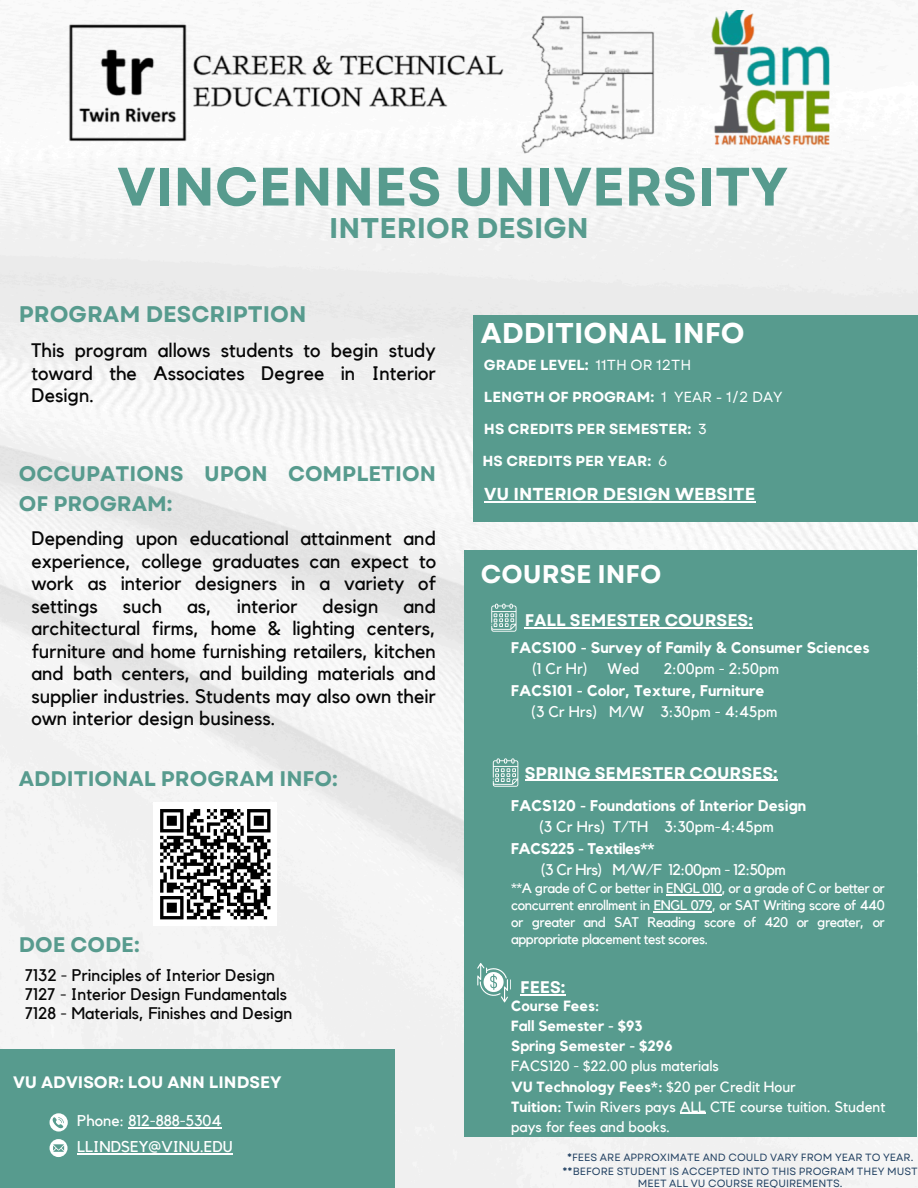
<style>
.page{position:relative;width:918px;height:1188px;background:#fff}
.page>*{position:absolute;margin:0;border:0;box-sizing:border-box;transform-origin:0 0}
.t1{font:700 54px "Garet";color:#579b8e}
.t2{font:700 28.65px "Garet";color:#fff}
.t3{font:700 28.5px "Garet";color:#579b8e}
.t4{font:700 25.5px "Garet";color:#fff}
.t5{font:700 22.65px "Garet";color:#579b8e}
.t6{font:700 21.15px/29.2px "Garet";color:#579b8e}
.t7{font:19.5px/22.5px "Kollektif";color:#060606;text-align:justify}
.t8{font:700 17.25px "Garet";color:#fff}
.t9{font:16.8px "Kollektif";color:#060606}
.t10{font:700 16.8px "Garet";color:#fff}
.t11{font:700 16.65px "Garet";color:#fff}
.t12{font:15.6px "Kollektif";color:#fff}
.t13{font:700 15.45px "Kollektif";color:#fff}
.t14{font:15.45px "Kollektif";color:#fff}
.t15{font:15.45px "Kollektif";letter-spacing:-.03em;color:#fff}
.t16{font:700 15.45px "Kollektif";letter-spacing:-.03em;color:#fff}
.t17{font:14.7px/20.1px "Kollektif";color:#fff}
.t18{font:700 14.7px "Kollektif";color:#fff}
.t19{font:700 14.55px "Garet";color:#fff}
.t20{font:13.95px/16.8px "Kollektif";letter-spacing:-.03em;color:#fff;text-align:justify}
.t21{font:10.5px/12.3px "Garet";color:#224162;text-align:center}
.s1{font-weight:400}
.s2{font-weight:700}
</style>
<div class="page">
<img style="left:0;top:10px;width:918px;height:1178px">
<div style="left:464px;top:550px;width:452px;height:586px;background:#579b8e"></div>
<div style="left:0;top:1049px;width:395px;height:139px;background:#579b8e"></div>
<svg style="left:477px;top:963px;width:34px;height:39px"></svg>
<svg style="left:50px;top:1113px;width:18px;height:18px"></svg>
<svg style="left:50px;top:1139px;width:18px;height:18px"></svg>
<svg style="left:491px;top:604px;width:25px;height:28px"></svg>
<svg style="left:493px;top:758px;width:25px;height:29px"></svg>
<img style="left:50px;top:11px;width:833px;height:152px">
<div style="left:474px;top:316px;width:444px;height:206px;background:#579b8e"></div>
<hr style="left:525px;top:627px;width:228px;height:1px;background:#fff">
<hr style="left:666px;top:894px;width:56px;height:1px;background:#fff">
<hr style="left:654px;top:911px;width:58px;height:1px;background:#fff">
<hr style="left:520px;top:994px;width:45px;height:1px;background:#fff">
<svg style="left:680px;top:1113px;width:26px;height:1px"></svg>
<hr style="left:128px;top:1127px;width:94px;height:2px;background:#fff">
<hr style="left:77px;top:1153px;width:156px;height:1px;background:#fff">
<hr style="left:525px;top:780px;width:253px;height:1px;background:#fff">
<hr style="left:484px;top:501px;width:271px;height:1px;background:#fff">
<div style="left:153px;top:802px;width:124px;height:124px;background:#fff"></div>
<svg style="left:160px;top:809px;width:111px;height:111px"></svg>
<p class="t1" style="left:117px;top:148px;width:672px">VINCENNES UNIVERSITY</p>
<p class="t3" style="left:329px;top:208px;width:261px">INTERIOR DESIGN</p>
<h4 class="t5" style="left:19px;top:298px;width:289px">PROGRAM DESCRIPTION</h4>
<h1 class="t7" style="left:31px;top:340px;width:406px">This program allows students to begin study toward the Associates Degree in Interior Design.</h1>
<p class="t6" style="left:19px;top:459px;width:419px">OCCUPATIONS UPON COMPLETION<br>OF PROGRAM:</p>
<h6 class="t7" style="left:31px;top:528px;width:406px">Depending upon educational attainment and experience, college graduates can expect to work as interior designers in a variety of settings</h6>
<h6 class="t7" style="left:31px;top:595px;width:406px;text-indent:372px">and architectural firms, home &amp; lighting centers, furniture and home furnishing retailers, kitchen and bath centers, and building materials and supplier industries. Students may also own their own interior design business.</h6>
<h6 class="t7" style="left:123px;top:595px;width:41px">such</h6>
<h6 class="t7" style="left:187px;top:595px;width:26px">as,</h6>
<h6 class="t7" style="left:237px;top:595px;width:62px">interior</h6>
<h6 class="t7" style="left:323px;top:595px;width:58px">design</h6>
<p class="t6" style="left:19px;top:765px;width:320px">ADDITIONAL PROGRAM INFO:</p>
<p class="t6" style="left:19px;top:930px;width:122px">DOE CODE:</p>
<p class="t9" style="left:25px;top:967px;width:252px">7132 - Principles of Interior Design</p>
<p class="t9" style="left:25px;top:986px;width:263px">7127 - Interior Design Fundamentals</p>
<p class="t9" style="left:25px;top:1005px;width:269px">7128 - Materials, Finishes and Design</p>
<p class="t11" style="left:13px;top:1071px;width:270px">VU ADVISOR: LOU ANN LINDSEY</p>
<p class="t12" style="left:77px;top:1114px;width:146px">Phone: 812-888-5304</p>
<h6 class="t12" style="left:77px;top:1140px;width:157px">LLINDSEY@VINU.EDU</h6>
<p class="t2" style="left:481px;top:313px;width:265px">ADDITIONAL INFO</p>
<p class="t19" style="left:484px;top:355px;width:209px">GRADE LEVEL: <span class="s1">11TH OR 12TH</span></p>
<p class="t19" style="left:484px;top:386px;width:300px">LENGTH OF PROGRAM: <span class="s1">1 YEAR - 1/2 DAY</span></p>
<p class="t19" style="left:484px;top:418px;width:225px">HS CREDITS PER SEMESTER: <span class="s1">3</span></p>
<h6 class="t19" style="left:483px;top:450px;width:186px">HS CREDITS PER YEAR: <span class="s1">6</span></h6>
<p class="t8" style="left:484px;top:482px;width:273px">VU INTERIOR DESIGN WEBSITE</p>
<h5 class="t4" style="left:481px;top:555px;width:182px">COURSE INFO</h5>
<h4 class="t10" style="left:525px;top:608px;width:230px">FALL SEMESTER COURSES:</h4>
<h5 class="t13" style="left:511px;top:641px;width:360px">FACS100 - Survey of Family &amp; Consumer Sciences</h5>
<h4 class="t14" style="left:532px;top:662px;width:57px">(1 Cr Hr)</h4>
<h4 class="t14" style="left:608px;top:662px;width:33px">Wed</h4>
<h4 class="t14" style="left:664px;top:662px;width:117px">2:00pm - 2:50pm</h4>
<p class="t13" style="left:511px;top:683px;width:255px">FACS101 - Color, Texture, Furniture</p>
<h4 class="t14" style="left:532px;top:705px;width:247px">(3 Cr Hrs) M/W 3:30pm - 4:45pm</h4>
<h6 class="t10" style="left:525px;top:761px;width:254px">SPRING SEMESTER COURSES:</h6>
<p class="t13" style="left:511px;top:798px;width:296px">FACS120 - Foundations of Interior Design</p>
<p class="t14" style="left:540px;top:820px;width:236px">(3 Cr Hrs) T/TH 3:30pm-4:45pm</p>
<p class="t16" style="left:511px;top:841px;width:145px">FACS225 - Textiles**</p>
<p class="t15" style="left:541px;top:862px;width:246px">(3 Cr Hrs) M/W/F 12:00pm - 12:50pm</p>
<p class="t20" style="left:511px;top:880px;width:375px">**A grade of C or better in ENGL 010, or a grade of C or better or concurrent enrollment in ENGL 079, or SAT Writing score of 440 or greater and SAT Reading score of 420 or greater, or appropriate placement test scores.</p>
<p class="t10" style="left:520px;top:975px;width:47px">FEES:</p>
<p class="t18" style="left:511px;top:999px;width:90px">Course Fees:</p>
<h6 class="t18" style="left:511px;top:1019px;width:133px">Fall Semester - $93</h6>
<h2 class="t18" style="left:511px;top:1039px;width:163px">Spring Semester - $296</h2>
<p class="t17" style="left:511px;top:1057px;width:209px">FACS120 - $22.00 plus materials</p>
<p class="t18" style="left:511px;top:1080px;width:286px">VU Technology Fees*: <span class="s1">$20 per Credit Hour</span></p>
<p class="t17" style="left:511px;top:1097px;width:376px"><span class="s2">Tuition:</span> Twin Rivers pays ALL CTE course tuition. Student pays for fees and books.</p>
<p class="t21" style="left:567px;top:1151px;width:348px">*FEES ARE APPROXIMATE AND COULD VARY FROM YEAR TO YEAR.</p>
<h3 class="t21" style="left:563px;top:1165px;width:357px">**BEFORE STUDENT IS ACCEPTED INTO THIS PROGRAM THEY MUST<br>MEET ALL VU COURSE REQUIREMENTS.</h3>
</div>
